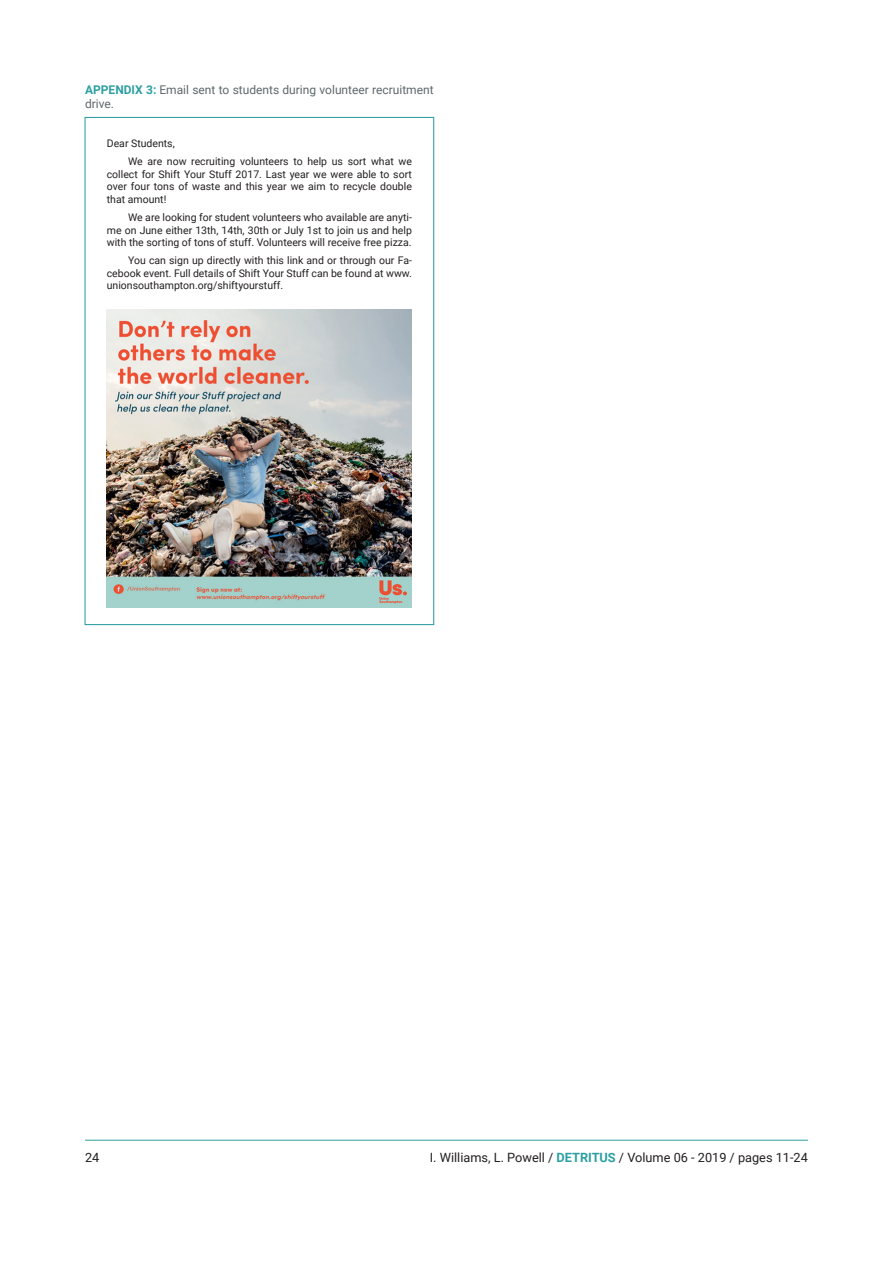
<style>
.page{position:relative;width:893px;height:1263px;background:#fff}
.page>*{position:absolute;margin:0;border:0;box-sizing:border-box;transform-origin:0 0}
.t1{font:12.75px "Roboto";color:#231f20}
.t2{font:12px/14.4px "Roboto";color:#5f686b}
.t3{font:10.5px/12.6px "Roboto";color:#231f20;text-align:justify}
.s1{font-weight:700;color:#2d9fa2}
</style>
<div class="page">
<hr style="left:85px;top:1140px;width:723px;height:1px;background:#2d9fa2">
<img style="left:106px;top:309px;width:306px;height:298px">
<p class="t2" style="left:85px;top:82px;width:350px"><span class="s1">APPENDIX 3:</span> Email sent to students during volunteer recruitment drive.</p>
<p class="t3" style="left:128px;top:134px;width:285px;line-height:18px;text-indent:-21px">Dear Students,<br>We are now recruiting volunteers to help us sort what we</p>
<p class="t3" style="left:107px;top:167px;width:307px">collect for Shift Your Stuff 2017. Last year we were able to sort over four tons of waste and this year we aim to recycle double that amount!</p>
<p class="t3" style="left:107px;top:210px;width:307px;text-indent:21px">We are looking for student volunteers who available are anyti&shy;me on June either 13th, 14th, 30th or July 1st to join us and help with the sorting of tons of stuff. Volunteers will receive free pizza.</p>
<p class="t3" style="left:107px;top:254px;width:307px;text-indent:21px">You can sign up directly with this link and or through our Fa&shy;cebook event. Full details of Shift Your Stuff can be found at www. unionsouthampton.org/shiftyourstuff.</p>
<p class="t1" style="left:85px;top:1148px;width:16px">24</p>
<p class="t1" style="left:430px;top:1148px;width:380px">I. Williams, L. Powell / <span class="s1">DETRITUS</span> / Volume 06 - 2019 / pages 11-24</p>
</div>
